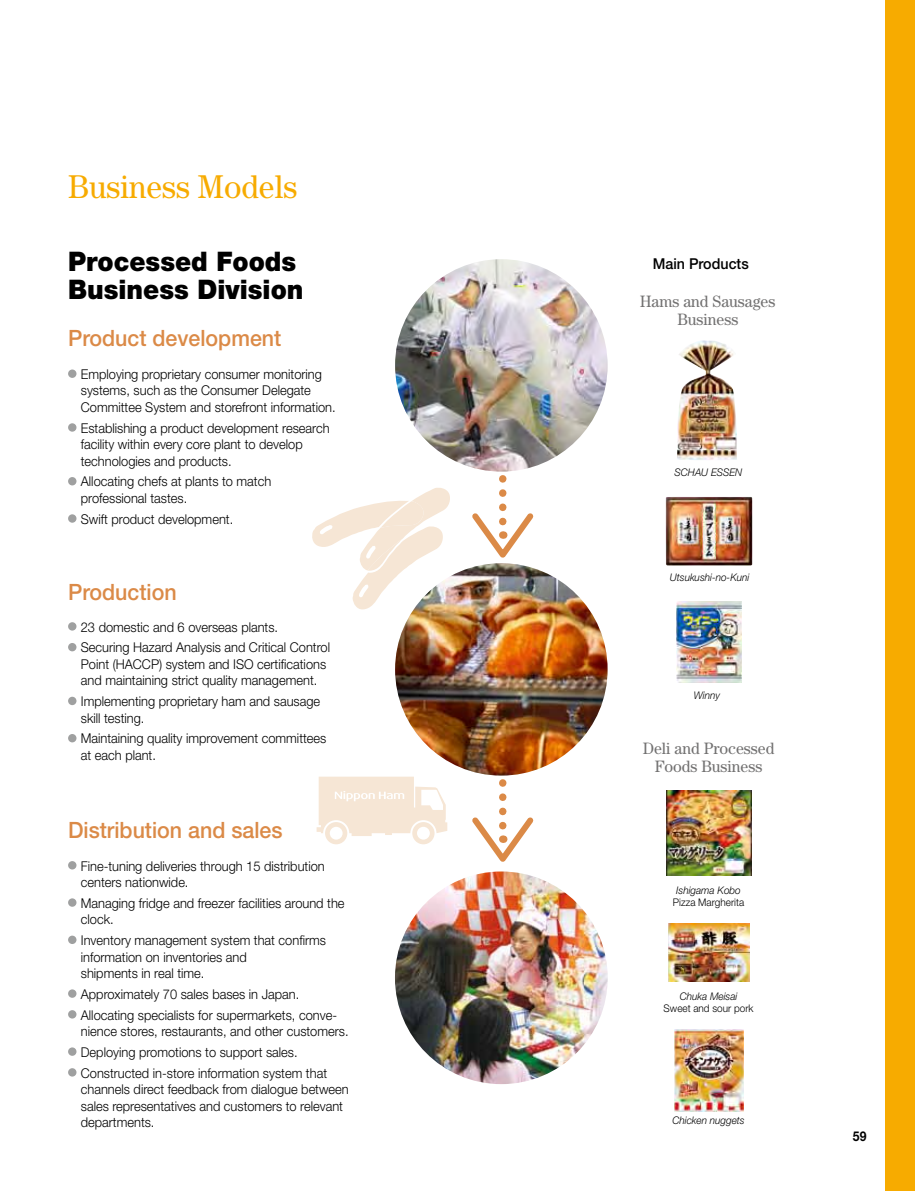
<style>
.page{position:relative;width:915px;height:1191px;background:#fff}
.page>*{position:absolute;margin:0;border:0;box-sizing:border-box;transform-origin:0 0}
.t1{font:33px "Century Std";color:#f7ab00;scale:.95 1}
.t2{font:900 27px/28.5px "Helvetica Neue LT Std";color:#000;scale:.95 1}
.t3{font:500 22.5px "Helvetica Neue LT Std";color:#db8a47;scale:.95 1}
.t4{font:16.5px/18px "Century Std";color:#727171;text-align:center;scale:.95 1}
.t5{font:500 15px "Helvetica Neue LT Std";color:#000;scale:.95 1}
.t6{font:300 13.5px/16.5px "Helvetica Neue LT Std";color:#000;scale:.95 1}
.t7{font:700 13.5px "Helvetica Neue LT Std";color:#000;scale:.9 1}
.t8{font:italic 300 10.5px "Helvetica Neue LT Std";color:#000;scale:.95 1}
.t9{font:300 10.5px "Helvetica Neue LT Std";color:#000;scale:.95 1}
</style>
<div class="page">
<svg style="left:312px;top:488px;width:138px;height:121px"></svg>
<svg style="left:316px;top:776px;width:131px;height:68px"></svg>
<svg style="left:472px;top:479px;width:62px;height:86px"></svg>
<svg style="left:472px;top:783px;width:62px;height:79px"></svg>
<div style="left:68px;top:369px;width:8px;height:9px;background:#9fa0a0;border-radius:50%"></div>
<div style="left:68px;top:423px;width:8px;height:9px;background:#9fa0a0;border-radius:50%"></div>
<div style="left:68px;top:477px;width:8px;height:8px;background:#9fa0a0;border-radius:50%"></div>
<div style="left:68px;top:514px;width:8px;height:9px;background:#9fa0a0;border-radius:50%"></div>
<div style="left:68px;top:622px;width:8px;height:8px;background:#9fa0a0;border-radius:50%"></div>
<div style="left:68px;top:643px;width:8px;height:8px;background:#9fa0a0;border-radius:50%"></div>
<div style="left:68px;top:696px;width:8px;height:9px;background:#9fa0a0;border-radius:50%"></div>
<div style="left:68px;top:734px;width:8px;height:8px;background:#9fa0a0;border-radius:50%"></div>
<div style="left:68px;top:861px;width:8px;height:8px;background:#9fa0a0;border-radius:50%"></div>
<div style="left:68px;top:898px;width:8px;height:8px;background:#9fa0a0;border-radius:50%"></div>
<div style="left:68px;top:935px;width:8px;height:9px;background:#9fa0a0;border-radius:50%"></div>
<div style="left:68px;top:989px;width:8px;height:8px;background:#9fa0a0;border-radius:50%"></div>
<div style="left:68px;top:1010px;width:8px;height:8px;background:#9fa0a0;border-radius:50%"></div>
<div style="left:68px;top:1047px;width:8px;height:8px;background:#9fa0a0;border-radius:50%"></div>
<div style="left:68px;top:1068px;width:8px;height:8px;background:#9fa0a0;border-radius:50%"></div>
<img style="left:395px;top:259px;width:212px;height:212px;border-radius:106px">
<img style="left:395px;top:563px;width:212px;height:212px;border-radius:106px">
<img style="left:395px;top:871px;width:212px;height:213px;border-radius:106px">
<div style="left:884px;top:0;width:30px;height:1191px;background:#f7ab00"></div>
<img style="left:674px;top:1029px;width:69px;height:82px">
<img style="left:666px;top:790px;width:85px;height:86px">
<img style="left:668px;top:923px;width:81px;height:58px">
<img style="left:665px;top:497px;width:87px;height:68px">
<img style="left:677px;top:340px;width:59px;height:120px">
<img style="left:676px;top:601px;width:64px;height:81px">
<h1 class="t1" style="left:68px;top:167px;width:243px">Business Models</h1>
<h2 class="t2" style="left:68px;top:246px;width:249px">Processed Foods<br>Business Division</h2>
<h3 class="t3" style="left:68px;top:324px;width:226px">Product development</h3>
<p class="t6" style="left:81px;top:365px;width:270px">Employing proprietary consumer monitoring systems, such as the Consumer Delegate<br>Committee System and storefront information.</p>
<p class="t6" style="left:81px;top:419px;width:263px">Establishing a product development research facility within every core plant to develop technologies and products.</p>
<p class="t6" style="left:81px;top:473px;width:202px">Allocating chefs at plants to match professional tastes.</p>
<p class="t6" style="left:81px;top:510px;width:162px">Swift product development.</p>
<h3 class="t3" style="left:68px;top:578px;width:116px">Production</h3>
<p class="t6" style="left:81px;top:616px;width:264px;line-height:20.7px">23 domestic and 6 overseas plants.<br>Securing Hazard Analysis and Critical Control</p>
<p class="t6" style="left:81px;top:655px;width:260px">Point (HACCP) system and ISO certifications and maintaining strict quality management.</p>
<p class="t6" style="left:81px;top:693px;width:253px">Implementing proprietary ham and sausage skill testing.</p>
<p class="t6" style="left:81px;top:730px;width:260px">Maintaining quality improvement committees at each plant.</p>
<h3 class="t3" style="left:68px;top:816px;width:227px">Distribution and sales</h3>
<p class="t6" style="left:81px;top:857px;width:258px">Fine-tuning deliveries through 15 distribution centers nationwide.</p>
<p class="t6" style="left:81px;top:894px;width:279px">Managing fridge and freezer facilities around the clock.</p>
<p class="t6" style="left:81px;top:931px;width:259px">Inventory management system that confirms information on inventories and<br>shipments in real time.</p>
<p class="t6" style="left:81px;top:983px;width:271px;line-height:20.7px">Approximately 70 sales bases in Japan.<br>Allocating specialists for supermarkets, conve-</p>
<p class="t6" style="left:81px;top:1020px;width:283px;line-height:20.7px">nience stores, restaurants, and other customers.<br>Deploying promotions to support sales.<br>Constructed in-store information system that</p>
<p class="t6" style="left:81px;top:1080px;width:283px">channels direct feedback from dialogue between sales representatives and customers to relevant departments.</p>
<p class="t5" style="left:652px;top:255px;width:102px">Main Products</p>
<p class="t4" style="left:640px;top:292px;width:144px">Hams and Sausages<br>Business</p>
<p class="t8" style="left:674px;top:466px;width:73px">SCHAU ESSEN</p>
<p class="t8" style="left:669px;top:571px;width:85px">Utsukushi-no-Kuni</p>
<p class="t8" style="left:693px;top:689px;width:29px">Winny</p>
<p class="t4" style="left:642px;top:739px;width:140px">Deli and Processed<br>Foods Business</p>
<p class="t8" style="left:676px;top:884px;width:69px">Ishigama Kobo</p>
<p class="t9" style="left:672px;top:895px;width:76px">Pizza Margherita</p>
<p class="t8" style="left:679px;top:990px;width:62px">Chuka Meisai</p>
<p class="t9" style="left:663px;top:1002px;width:96px">Sweet and sour pork</p>
<p class="t8" style="left:672px;top:1114px;width:77px">Chicken nuggets</p>
<p class="t7" style="left:852px;top:1127px;width:17px">59</p>
</div>
